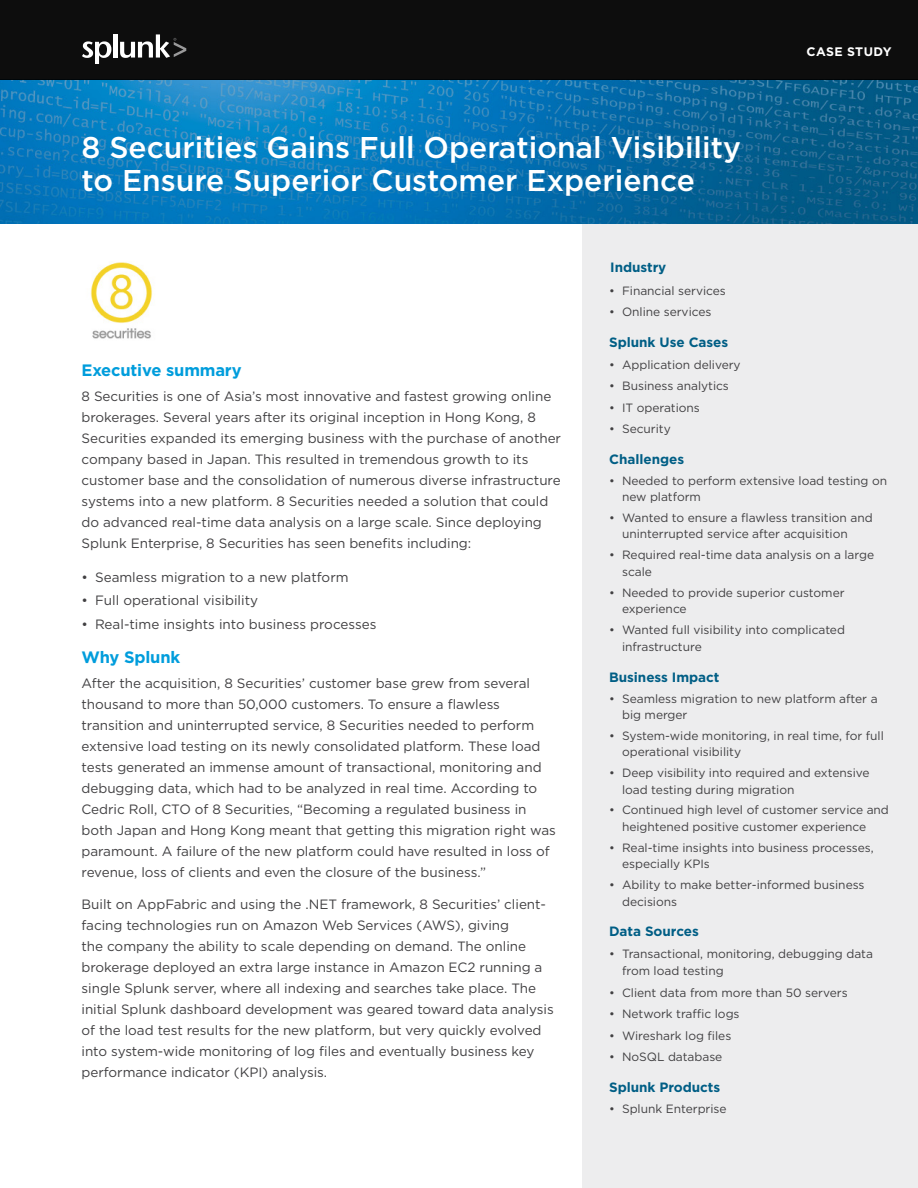
<style>
.page{position:relative;width:918px;height:1188px;background:#fff}
.page>*{position:absolute;margin:0;border:0;box-sizing:border-box;transform-origin:0 0}
.t1{font:500 30px/33px "Gotham";color:#fff}
.Blue_Subheads{font:700 16.5px "Gotham";letter-spacing:-.01em;color:#009ddc}
.Body_Text{font:13.5px/21px "Gotham";letter-spacing:-.005em;color:#414042}
.Sidebar_Subheads{font:700 13.5px "Gotham";letter-spacing:-.005em;color:#005e85}
.Sidebar_Text__Grey{font:700 13.5px "Gotham";letter-spacing:-.005em;color:#005e85}
.t2{font:700 12.3px "Gotham";letter-spacing:.03em;color:#fff}
.t3{font:12px/16.5px "Gotham";letter-spacing:-.005em;color:#414042}
</style>
<div class="page">
<div style="left:582px;top:224px;width:336px;height:964px;background:#ededee"></div>
<img style="left:0;top:80px;width:918px;height:144px">
<div style="left:0;top:0;width:918px;height:80px;background:#0d0d0d"></div>
<svg style="left:82px;top:41px;width:29px;height:23px"></svg>
<hr style="left:113px;top:34px;width:4px;height:24px;background:#fff">
<svg style="left:120px;top:34px;width:66px;height:24px"></svg>
<img style="left:90px;top:262px;width:63px;height:77px">
<h1 class="t1" style="left:82px;top:131px;width:661px">8 Securities Gains Full Operational Visibility to Ensure Superior Customer Experience</h1>
<p class="t2" style="left:807px;top:43px;width:86px">CASE STUDY</p>
<p class="Blue_Subheads" style="left:82px;top:359px;width:162px">Executive summary</p>
<p class="Body_Text" style="left:82px;top:386px;width:481px">8 Securities is one of Asia’s most innovative and fastest growing online brokerages. Several years after its original inception in Hong Kong, 8<br>Securities expanded its emerging business with the purchase of another company based in Japan. This resulted in tremendous growth to its customer base and the consolidation of numerous diverse infrastructure systems into a new platform. 8 Securities needed a solution that could do advanced real-time data analysis on a large scale. Since deploying Splunk Enterprise, 8 Securities has seen benefits including:</p>
<p class="Body_Text" style="left:82px;top:566px;width:269px">• Seamless migration to a new platform</p>
<p class="Body_Text" style="left:82px;top:590px;width:178px">• Full operational visibility</p>
<p class="Body_Text" style="left:82px;top:613px;width:297px">• Real-time insights into business processes</p>
<p class="Blue_Subheads" style="left:82px;top:646px;width:100px">Why Splunk</p>
<p class="Body_Text" style="left:82px;top:673px;width:476px">After the acquisition, 8 Securities’ customer base grew from several thousand to more than 50,000 customers. To ensure a flawless transition and uninterrupted service, 8 Securities needed to perform extensive load testing on its newly consolidated platform. These load tests generated an immense amount of transactional, monitoring and debugging data, which had to be analyzed in real time. According to Cedric Roll, CTO of 8 Securities, “Becoming a regulated business in both Japan and Hong Kong meant that getting this migration right was paramount. A failure of the new platform could have resulted in loss of revenue, loss of clients and even the closure of the business.”</p>
<p class="Body_Text" style="left:82px;top:894px;width:474px">Built on AppFabric and using the .NET framework, 8 Securities’ client&shy;facing technologies run on Amazon Web Services (AWS), giving<br>the company the ability to scale depending on demand. The online brokerage deployed an extra large instance in Amazon EC2 running a single Splunk server, where all indexing and searches take place. The initial Splunk dashboard development was geared toward data analysis of the load test results for the new platform, but very quickly evolved into system-wide monitoring of log files and eventually business key performance indicator (KPI) analysis.</p>
<p class="Sidebar_Text__Grey" style="left:610px;top:258px;width:58px">Industry</p>
<p class="t3" style="left:609px;top:282px;width:118px">• Financial services</p>
<p class="t3" style="left:609px;top:304px;width:104px">• Online services</p>
<p class="Sidebar_Subheads" style="left:609px;top:333px;width:121px">Splunk Use Cases</p>
<p class="t3" style="left:609px;top:356px;width:133px">• Application delivery</p>
<p class="t3" style="left:609px;top:377px;width:121px">• Business analytics</p>
<p class="t3" style="left:609px;top:399px;width:92px">• IT operations</p>
<p class="t3" style="left:609px;top:420px;width:63px">• Security</p>
<p class="Sidebar_Subheads" style="left:609px;top:450px;width:77px">Challenges</p>
<p class="t3" style="left:622px;top:472px;width:267px;text-indent:-13px">• Needed to perform extensive load testing on new platform</p>
<p class="t3" style="left:622px;top:509px;width:252px;text-indent:-13px">• Wanted to ensure a flawless transition and uninterrupted service after acquisition</p>
<p class="t3" style="left:622px;top:547px;width:254px;text-indent:-13px">• Required real-time data analysis on a large scale</p>
<p class="t3" style="left:622px;top:584px;width:224px;text-indent:-13px">• Needed to provide superior customer experience</p>
<p class="t3" style="left:622px;top:621px;width:224px;line-height:17.2px;text-indent:-13px">• Wanted full visibility into complicated infrastructure</p>
<p class="Sidebar_Subheads" style="left:609px;top:668px;width:112px">Business Impact</p>
<p class="t3" style="left:622px;top:690px;width:257px;text-indent:-13px">• Seamless migration to new platform after a big merger</p>
<p class="t3" style="left:622px;top:727px;width:263px;text-indent:-13px">• System-wide monitoring, in real time, for full operational visibility</p>
<p class="t3" style="left:622px;top:764px;width:249px;text-indent:-13px">• Deep visibility into required and extensive load testing during migration</p>
<p class="t3" style="left:622px;top:802px;width:268px;text-indent:-13px">• Continued high level of customer service and heightened positive customer experience</p>
<p class="t3" style="left:622px;top:839px;width:253px;text-indent:-13px">• Real-time insights into business processes, especially KPIs</p>
<p class="t3" style="left:622px;top:876px;width:244px;text-indent:-13px">• Ability to make better-informed business decisions</p>
<p class="Sidebar_Subheads" style="left:609px;top:922px;width:91px">Data Sources</p>
<p class="t3" style="left:622px;top:945px;width:252px;line-height:17.2px;text-indent:-13px">• Transactional, monitoring, debugging data from load testing</p>
<p class="t3" style="left:609px;top:984px;width:240px">• Client data from more than 50 servers</p>
<p class="t3" style="left:609px;top:1005px;width:132px">• Network traffic logs</p>
<p class="t3" style="left:609px;top:1027px;width:124px">• Wireshark log files</p>
<p class="t3" style="left:609px;top:1049px;width:115px">• NoSQL database</p>
<p class="Sidebar_Subheads" style="left:609px;top:1078px;width:113px">Splunk Products</p>
<p class="t3" style="left:609px;top:1101px;width:119px">• Splunk Enterprise</p>
</div>
